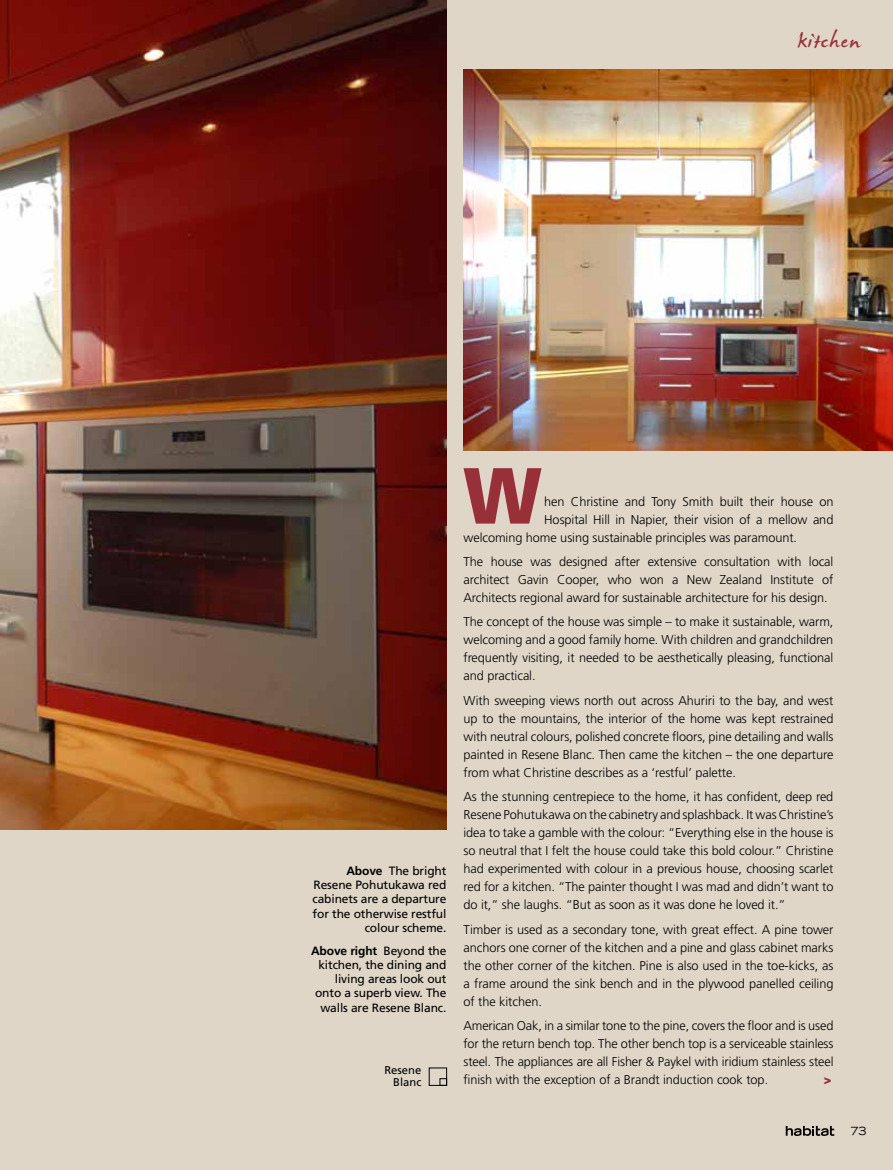
<style>
.page{position:relative;width:893px;height:1170px;background:#fff}
.page>*{position:absolute;margin:0;border:0;box-sizing:border-box;transform-origin:0 0}
.t1{font:900 79.35px "Frutiger";color:#98303a}
.t2{font:36px "James Fajardo";letter-spacing:.035em;color:#98303a}
.t3{font:300 12.75px/18px "Frutiger";letter-spacing:-.005em;color:#000;text-align:justify}
.t4{font:900 12.75px "Frutiger";color:#98303a}
.t5{font:12px/14.2px "Frutiger";letter-spacing:-.01em;color:#000;text-align:right}
.t6{font:11.25px/11.2px "Frutiger";color:#000;text-align:right}
.t7{font:expanded 11.25px "Trade Gothic LH";color:#000}
.s1{font-weight:700}
</style>
<div class="page">
<div style="left:0;top:0;width:893px;height:1169px;background:#dfd6c7"></div>
<img style="left:0;top:0;width:446px;height:829px">
<img style="left:463px;top:69px;width:430px;height:381px">
<div style="left:440px;top:1078px;width:7px;height:7px;border:1px solid #000"></div>
<svg style="left:786px;top:1125px;width:48px;height:10px"></svg>
<h2 class="t2" style="left:797px;top:22px;width:65px">kitchen</h2>
<p class="t5" style="left:313px;top:863px;width:135px"><span class="s1">Above</span> The bright<br>Resene Pohutukawa red cabinets are a departure for the otherwise restful colour scheme.</p>
<p class="t5" style="left:311px;top:943px;width:137px"><span class="s1">Above right</span> Beyond the kitchen, the dining and living areas look out onto a superb view. The walls are Resene Blanc.</p>
<p class="t6" style="left:384px;top:1064px;width:38px">Resene<br>Blanc</p>
<h1 class="t1" style="left:463px;top:448px;width:81px">W</h1>
<p class="t3" style="left:544px;top:492px;width:291px">hen Christine and Tony Smith built their house on</p>
<p class="t3" style="left:544px;top:510px;width:291px">Hospital Hill in Napier, their vision of a mellow and</p>
<p class="t3" style="left:463px;top:528px;width:335px">welcoming home using sustainable principles was paramount.</p>
<p class="t3" style="left:463px;top:552px;width:371px">The house was designed after extensive consultation with local architect Gavin Cooper, who won a New Zealand Institute of Architects regional award for sustainable architecture for his design.</p>
<p class="t3" style="left:463px;top:613px;width:371px">The concept of the house was simple – to make it sustainable, warm, welcoming and a good family home. With children and grandchildren frequently visiting, it needed to be aesthetically pleasing, functional and practical.</p>
<p class="t3" style="left:463px;top:691px;width:371px">With sweeping views north out across Ahuriri to the bay, and west up to the mountains, the interior of the home was kept restrained with neutral colours, polished concrete floors, pine detailing and walls painted in Resene Blanc. Then came the kitchen – the one departure from what Christine describes as a ‘restful’ palette.</p>
<p class="t3" style="left:463px;top:788px;width:371px">As the stunning centrepiece to the home, it has confident, deep red Resene Pohutukawa on the cabinetry and splashback. It was Christine’s idea to take a gamble with the colour: “Everything else in the house is so neutral that I felt the house could take this bold colour.” Christine had experimented with colour in a previous house, choosing scarlet red for a kitchen. “The painter thought I was mad and didn’t want to do it,” she laughs. “But as soon as it was done he loved it.”</p>
<p class="t3" style="left:463px;top:920px;width:371px">Timber is used as a secondary tone, with great effect. A pine tower anchors one corner of the kitchen and a pine and glass cabinet marks the other corner of the kitchen. Pine is also used in the toe-kicks, as a frame around the sink bench and in the plywood panelled ceiling of the kitchen.</p>
<p class="t3" style="left:463px;top:1016px;width:371px">American Oak, in a similar tone to the pine, covers the floor and is used for the return bench top. The other bench top is a serviceable stainless steel. The appliances are all Fisher &amp; Paykel with iridium stainless steel finish with the exception of a Brandt induction cook top.</p>
<p class="t4" style="left:824px;top:1071px;width:9px">&gt;</p>
<p class="t7" style="left:850px;top:1123px;width:18px">73</p>
</div>
